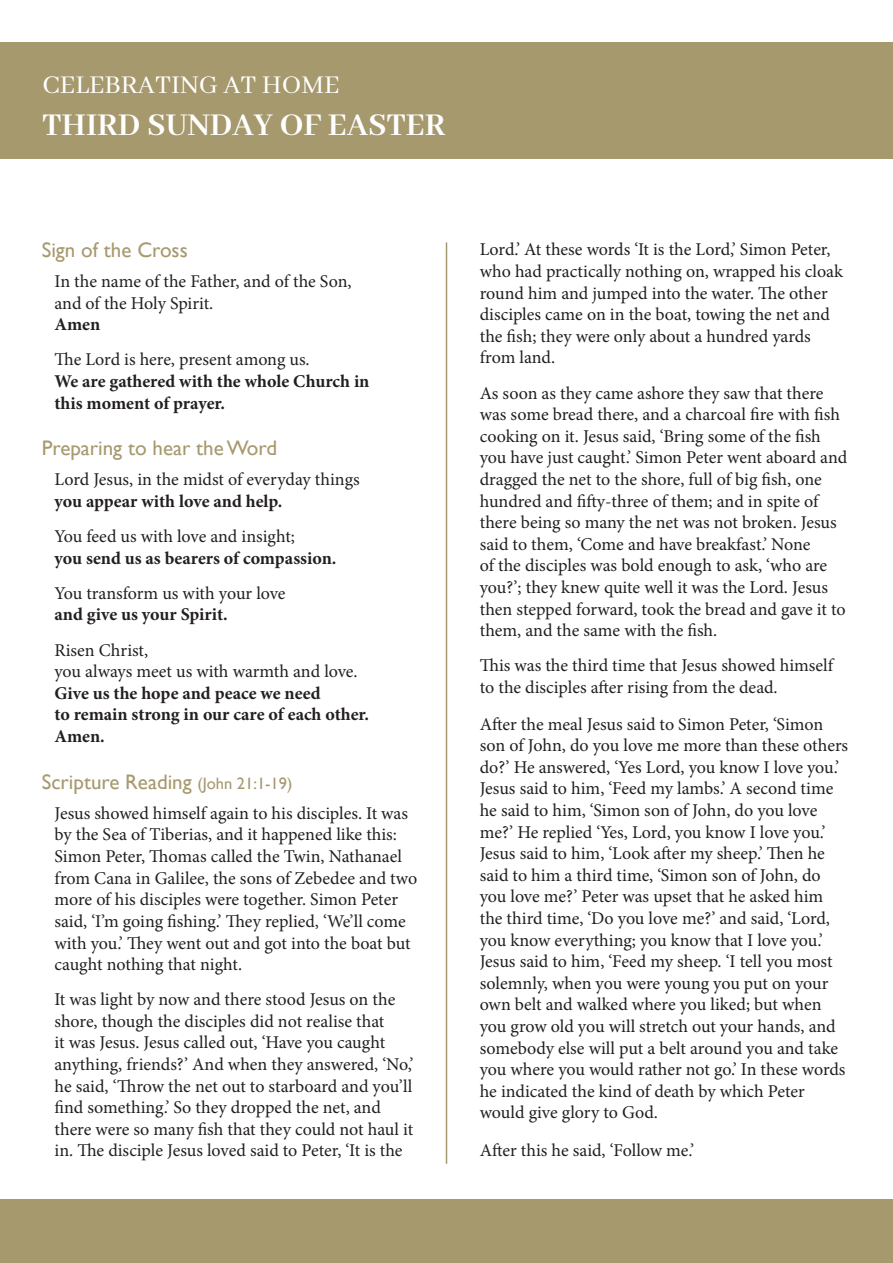
<style>
.page{position:relative;width:893px;height:1263px;background:#fff}
.page>*{position:absolute;margin:0;border:0;box-sizing:border-box;transform-origin:0 0}
.Reverse_Subhead{font:700 34.5px "Abhaya Libre";color:#fff}
.Reverse_Heading{font:28.5px "Abhaya Libre";color:#fff}
.Small_Heads{font:21px "Gill Sans";color:#a7996e}
.Indented_basic{font:18px/21.6px "Minion Pro";letter-spacing:-.005em;color:#231f20}
.Indented_basic-2{font:700 18px/21.6px "Minion Pro";color:#231f20}
.s1{font-size:16.5px}
</style>
<div class="page">
<div style="left:0;top:43px;width:893px;height:116px;background:#a7996e"></div>
<hr style="left:446px;top:242px;width:1px;height:922px;background:#a7996e">
<div style="left:0;top:1199px;width:893px;height:64px;background:#a7996e"></div>
<p class="Reverse_Heading" style="left:43px;top:69px;width:298px">CELEBRATING AT HOME</p>
<p class="Reverse_Subhead" style="left:43px;top:106px;width:404px">THIRD SUNDAY OF EASTER</p>
<p class="Small_Heads" style="left:42px;top:238px;width:148px">Sign of the Cross</p>
<p class="Indented_basic" style="left:55px;top:271px;width:299px">In the name of the Father, and of the Son, and of the Holy Spirit.</p>
<p class="Indented_basic-2" style="left:55px;top:313px;width:47px">Amen</p>
<p class="Indented_basic" style="left:55px;top:349px;width:257px">The Lord is here, present among us.</p>
<p class="Indented_basic-2" style="left:55px;top:370px;width:316px">We are gathered with the whole Church in this moment of prayer.</p>
<p class="Small_Heads" style="left:42px;top:436px;width:237px">Preparing to hear the Word</p>
<p class="Indented_basic" style="left:55px;top:469px;width:307px">Lord Jesus, in the midst of everyday things</p>
<p class="Indented_basic-2" style="left:55px;top:490px;width:229px">you appear with love and help.</p>
<p class="Indented_basic" style="left:55px;top:526px;width:242px">You feed us with love and insight;</p>
<p class="Indented_basic-2" style="left:55px;top:547px;width:283px">you send us as bearers of compassion.</p>
<p class="Indented_basic" style="left:55px;top:582px;width:233px">You transform us with your love</p>
<p class="Indented_basic-2" style="left:55px;top:604px;width:175px">and give us your Spirit.</p>
<p class="Indented_basic" style="left:55px;top:639px;width:95px">Risen Christ,</p>
<p class="Indented_basic" style="left:55px;top:661px;width:305px">you always meet us with warmth and love.</p>
<p class="Indented_basic-2" style="left:55px;top:682px;width:268px">Give us the hope and peace we need</p>
<p class="Indented_basic-2" style="left:55px;top:704px;width:316px">to remain strong in our care of each other.</p>
<p class="Indented_basic-2" style="left:55px;top:725px;width:52px">Amen.</p>
<p class="Small_Heads" style="left:42px;top:769px;width:252px">Scripture Reading <span class="s1">(John 21:1-19)</span></p>
<p class="Indented_basic" style="left:55px;top:802px;width:364px">Jesus showed himself again to his disciples. It was by the Sea of Tiberias, and it happened like this:<br>Simon Peter, Thomas called the Twin, Nathanael from Cana in Galilee, the sons of Zebedee and two more of his disciples were together. Simon Peter said, ‘I’m going fishing.’ They replied, ‘We’ll come with you.’ They went out and got into the boat but caught nothing that night.</p>
<p class="Indented_basic" style="left:55px;top:989px;width:360px">It was light by now and there stood Jesus on the shore, though the disciples did not realise that<br>it was Jesus. Jesus called out, ‘Have you caught anything, friends?’ And when they answered, ‘No,’ he said, ‘Throw the net out to starboard and you’ll find something.’ So they dropped the net, and there were so many fish that they could not haul it in. The disciple Jesus loved said to Peter, ‘It is the</p>
<p class="Indented_basic" style="left:480px;top:239px;width:365px">Lord.’ At these words ‘It is the Lord,’ Simon Peter, who had practically nothing on, wrapped his cloak round him and jumped into the water. The other disciples came on in the boat, towing the net and the fish; they were only about a hundred yards from land.</p>
<p class="Indented_basic" style="left:480px;top:382px;width:369px">As soon as they came ashore they saw that there was some bread there, and a charcoal fire with fish cooking on it. Jesus said, ‘Bring some of the fish you have just caught.’ Simon Peter went aboard and dragged the net to the shore, full of big fish, one hundred and fifty-three of them; and in spite of there being so many the net was not broken. Jesus said to them, ‘Come and have breakfast.’ None<br>of the disciples was bold enough to ask, ‘who are you?’; they knew quite well it was the Lord. Jesus then stepped forward, took the bread and gave it to them, and the same with the fish.</p>
<p class="Indented_basic" style="left:480px;top:655px;width:355px">This was the third time that Jesus showed himself to the disciples after rising from the dead.</p>
<p class="Indented_basic" style="left:480px;top:713px;width:370px">After the meal Jesus said to Simon Peter, ‘Simon son of John, do you love me more than these others do?’ He answered, ‘Yes Lord, you know I love you.’ Jesus said to him, ‘Feed my lambs.’ A second time he said to him, ‘Simon son of John, do you love me?’ He replied ‘Yes, Lord, you know I love you.’ Jesus said to him, ‘Look after my sheep.’ Then he said to him a third time, ‘Simon son of John, do you love me?’ Peter was upset that he asked him the third time, ‘Do you love me?’ and said, ‘Lord, you know everything; you know that I love you.’ Jesus said to him, ‘Feed my sheep. ‘I tell you most solemnly, when you were young you put on your own belt and walked where you liked; but when you grow old you will stretch out your hands, and somebody else will put a belt around you and take you where you would rather not go.’ In these words he indicated the kind of death by which Peter would give glory to God.</p>
<p class="Indented_basic" style="left:480px;top:1140px;width:216px">After this he said, ‘Follow me.’</p>
</div>
